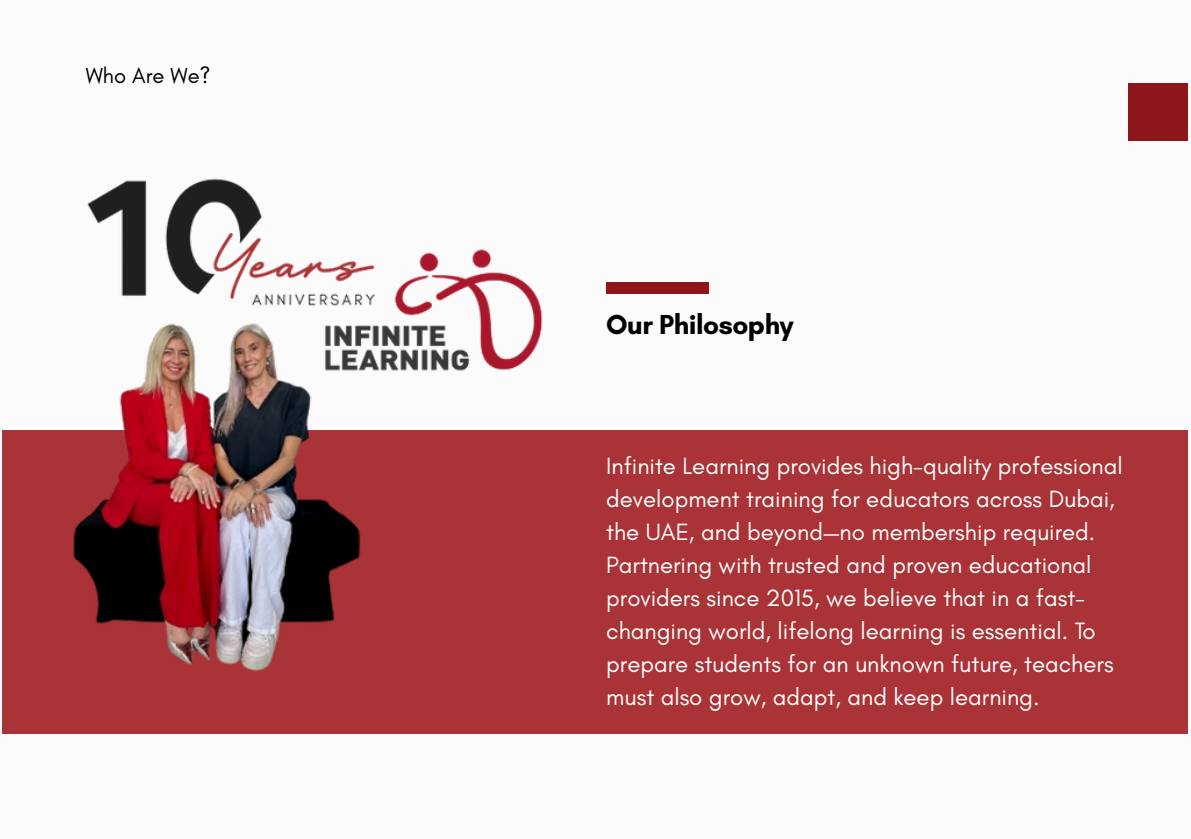
<style>
.page{position:relative;width:1191px;height:839px;background:#fff}
.page>*{position:absolute;margin:0;border:0;box-sizing:border-box;transform-origin:0 0}
.t1{font:700 28px "Glacial Indifference";letter-spacing:-.015em;color:#000}
.t2{font:24px/33px "Glacial Indifference";color:#fff}
.t3{font:22px "Glacial Indifference";color:#000}
</style>
<div class="page">
<div style="left:0;top:0;width:1190px;height:838px;background:#fcfbfb"></div>
<div style="left:2px;top:430px;width:1186px;height:303px;background:#a93336"></div>
<div style="left:1129px;top:84px;width:59px;height:57px;background:#8c1619"></div>
<div style="left:606px;top:282px;width:103px;height:11px;background:#8c1619"></div>
<img style="left:73px;top:178px;width:470px;height:493px">
<p class="t3" style="left:86px;top:62px;width:126px">Who Are We?</p>
<p class="t1" style="left:606px;top:307px;width:189px">Our Philosophy</p>
<p class="t2" style="left:606px;top:449px;width:518px">Infinite Learning provides high-quality professional development training for educators across Dubai, the UAE, and beyond—no membership required.<br>Partnering with trusted and proven educational providers since 2015, we believe that in a fast&shy;changing world, lifelong learning is essential. To prepare students for an unknown future, teachers must also grow, adapt, and keep learning.</p>
</div>
